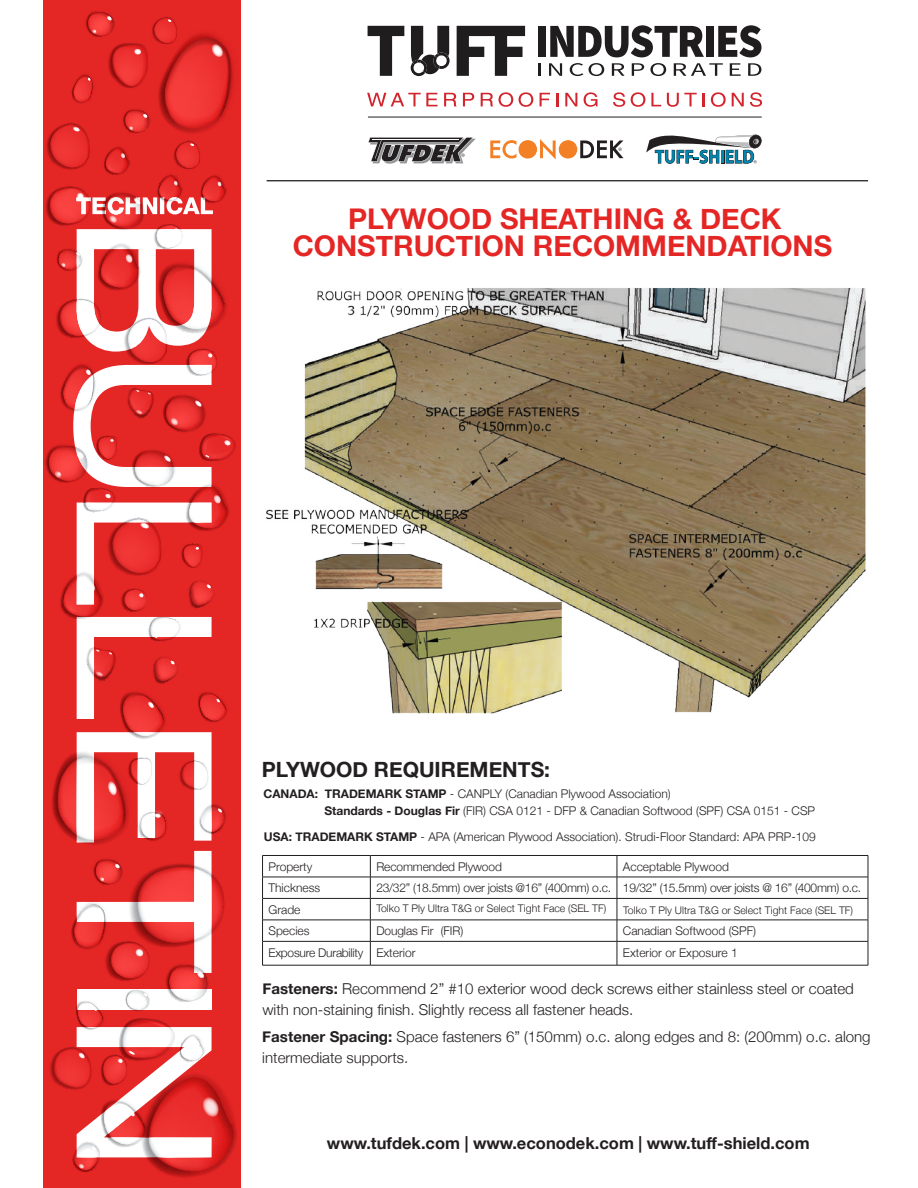
<style>
.page{position:relative;width:918px;height:1188px;background:#fff}
.page>*{position:absolute;margin:0;border:0;box-sizing:border-box;transform-origin:0 0}
.t1{font:700 28.5px/27px "Helvetica Neue";color:#e42625;text-align:center}
.t2{font:700 21px "Helvetica Neue";color:#231f20}
.t3{font:700 16.5px "Helvetica Neue";color:#231f20}
.t4{font:300 15px/21px "Helvetica Neue";color:#231f20}
.t5{font:300 12px/21.5px "Helvetica Neue";color:#231f20}
.t6{font:300 12px "Helvetica Neue";letter-spacing:-.02em;color:#231f20}
.t7{font:300 10.5px "Helvetica Neue";color:#231f20}
.s1{font-weight:700}
</style>
<div class="page">
<hr style="left:262px;top:855px;width:108px;height:1px;background:#231f20">
<hr style="left:370px;top:855px;width:247px;height:1px;background:#231f20">
<hr style="left:617px;top:855px;width:251px;height:1px;background:#231f20">
<hr style="left:262px;top:877px;width:108px;height:1px;background:#231f20">
<hr style="left:370px;top:877px;width:247px;height:1px;background:#231f20">
<hr style="left:617px;top:877px;width:251px;height:1px;background:#231f20">
<hr style="left:262px;top:898px;width:108px;height:1px;background:#231f20">
<hr style="left:370px;top:898px;width:247px;height:1px;background:#231f20">
<hr style="left:617px;top:898px;width:251px;height:1px;background:#231f20">
<hr style="left:262px;top:920px;width:108px;height:1px;background:#231f20">
<hr style="left:370px;top:920px;width:247px;height:1px;background:#231f20">
<hr style="left:617px;top:920px;width:251px;height:1px;background:#231f20">
<hr style="left:262px;top:941px;width:108px;height:1px;background:#231f20">
<svg style="left:262px;top:856px;width:1px;height:109px"></svg>
<hr style="left:370px;top:941px;width:247px;height:1px;background:#231f20">
<svg style="left:370px;top:856px;width:1px;height:109px"></svg>
<hr style="left:617px;top:941px;width:251px;height:1px;background:#231f20">
<svg style="left:617px;top:856px;width:1px;height:109px"></svg>
<svg style="left:868px;top:856px;width:1px;height:109px"></svg>
<hr style="left:262px;top:965px;width:108px;height:1px;background:#231f20">
<hr style="left:370px;top:965px;width:247px;height:1px;background:#231f20">
<hr style="left:617px;top:965px;width:251px;height:1px;background:#231f20">
<div style="left:43px;top:0;width:198px;height:1188px;background:#e42625"></div>
<svg style="left:45px;top:11px;width:192px;height:1167px"></svg>
<hr style="left:267px;top:180px;width:601px;height:1px;background:#231f20">
<svg style="left:538px;top:63px;width:2px;height:13px"></svg>
<svg style="left:549px;top:63px;width:13px;height:13px"></svg>
<svg style="left:570px;top:63px;width:13px;height:13px"></svg>
<svg style="left:589px;top:63px;width:15px;height:13px"></svg>
<svg style="left:612px;top:63px;width:13px;height:13px"></svg>
<svg style="left:632px;top:63px;width:12px;height:13px"></svg>
<svg style="left:650px;top:63px;width:16px;height:13px"></svg>
<svg style="left:674px;top:63px;width:49px;height:13px"></svg>
<svg style="left:730px;top:63px;width:11px;height:13px"></svg>
<svg style="left:748px;top:63px;width:13px;height:13px"></svg>
<div style="left:538px;top:26px;width:8px;height:31px;background:#201d1e"></div>
<svg style="left:550px;top:25px;width:154px;height:32px"></svg>
<div style="left:706px;top:26px;width:8px;height:31px;background:#201d1e"></div>
<svg style="left:718px;top:25px;width:44px;height:32px"></svg>
<svg style="left:368px;top:26px;width:36px;height:50px"></svg>
<svg style="left:411px;top:26px;width:39px;height:50px"></svg>
<svg style="left:457px;top:26px;width:68px;height:50px"></svg>
<svg style="left:367px;top:93px;width:71px;height:13px"></svg>
<svg style="left:444px;top:93px;width:13px;height:13px"></svg>
<svg style="left:463px;top:93px;width:11px;height:13px"></svg>
<svg style="left:481px;top:92px;width:32px;height:15px"></svg>
<svg style="left:519px;top:92px;width:14px;height:15px"></svg>
<svg style="left:540px;top:93px;width:10px;height:13px"></svg>
<svg style="left:556px;top:93px;width:2px;height:13px"></svg>
<svg style="left:565px;top:93px;width:12px;height:13px"></svg>
<svg style="left:584px;top:92px;width:13px;height:15px"></svg>
<svg style="left:613px;top:92px;width:12px;height:15px"></svg>
<svg style="left:631px;top:92px;width:14px;height:15px"></svg>
<svg style="left:651px;top:93px;width:10px;height:13px"></svg>
<svg style="left:667px;top:93px;width:38px;height:14px"></svg>
<svg style="left:711px;top:92px;width:15px;height:15px"></svg>
<svg style="left:732px;top:93px;width:12px;height:13px"></svg>
<svg style="left:750px;top:92px;width:12px;height:15px"></svg>
<hr style="left:368px;top:117px;width:394px;height:1px;background:#231f20">
<svg style="left:368px;top:137px;width:108px;height:27px"></svg>
<svg style="left:490px;top:139px;width:133px;height:21px"></svg>
<svg style="left:646px;top:134px;width:116px;height:30px"></svg>
<img style="left:266px;top:288px;width:600px;height:426px">
<h1 class="t1" style="left:293px;top:206px;width:541px">PLYWOOD SHEATHING &amp; DECK<br>CONSTRUCTION RECOMMENDATIONS</h1>
<h2 class="t2" style="left:262px;top:753px;width:290px">PLYWOOD REQUIREMENTS:</h2>
<p class="t5" style="left:325px;top:784px;width:492px;line-height:17.1px;text-indent:-61px"><span class="s1">CANADA: TRADEMARK STAMP</span> - CANPLY (Canadian Plywood Association)<br><span class="s1">Standards - Douglas Fir</span> (FIR) CSA 0121 - DFP &amp; Canadian Softwood (SPF) CSA 0151 - CSP</p>
<p class="t5" style="left:264px;top:825px;width:553px"><span class="s1">USA: TRADEMARK STAMP</span> - APA (American Plywood Association). Strudi-Floor Standard: APA PRP-109</p>
<p class="t5" style="left:269px;top:855px;width:45px">Property</p>
<p class="t5" style="left:376px;top:855px;width:127px">Recommended Plywood</p>
<p class="t5" style="left:623px;top:855px;width:108px">Acceptable Plywood</p>
<p class="t5" style="left:269px;top:877px;width:53px">Thickness</p>
<p class="t6" style="left:376px;top:878px;width:486px">23/32” (18.5mm) over joists @16” (400mm) o.c. 19/32” (15.5mm) over joists @ 16” (400mm) o.c.</p>
<p class="t5" style="left:269px;top:898px;width:43px">Grade<br>Species</p>
<p class="t7" style="left:376px;top:900px;width:231px">Tolko T Ply Ultra T&amp;G or Select Tight Face (SEL TF)</p>
<p class="t7" style="left:623px;top:902px;width:231px">Tolko T Ply Ultra T&amp;G or Select Tight Face (SEL TF)</p>
<p class="t5" style="left:376px;top:919px;width:88px">Douglas Fir (FIR)</p>
<p class="t5" style="left:623px;top:919px;width:135px">Canadian Softwood (SPF)</p>
<p class="t6" style="left:269px;top:943px;width:148px">Exposure Durability Exterior</p>
<p class="t5" style="left:623px;top:941px;width:116px">Exterior or Exposure 1</p>
<p class="t4" style="left:262px;top:977px;width:593px"><span class="s1">Fasteners:</span> Recommend 2” #10 exterior wood deck screws either stainless steel or coated with non-staining finish. Slightly recess all fastener heads.</p>
<p class="t4" style="left:262px;top:1025px;width:610px"><span class="s1">Fastener Spacing:</span> Space fasteners 6” (150mm) o.c. along edges and 8: (200mm) o.c. along intermediate supports.</p>
<h3 class="t3" style="left:327px;top:1131px;width:484px">www.tufdek.com | www.econodek.com | www.tuff-shield.com</h3>
</div>
